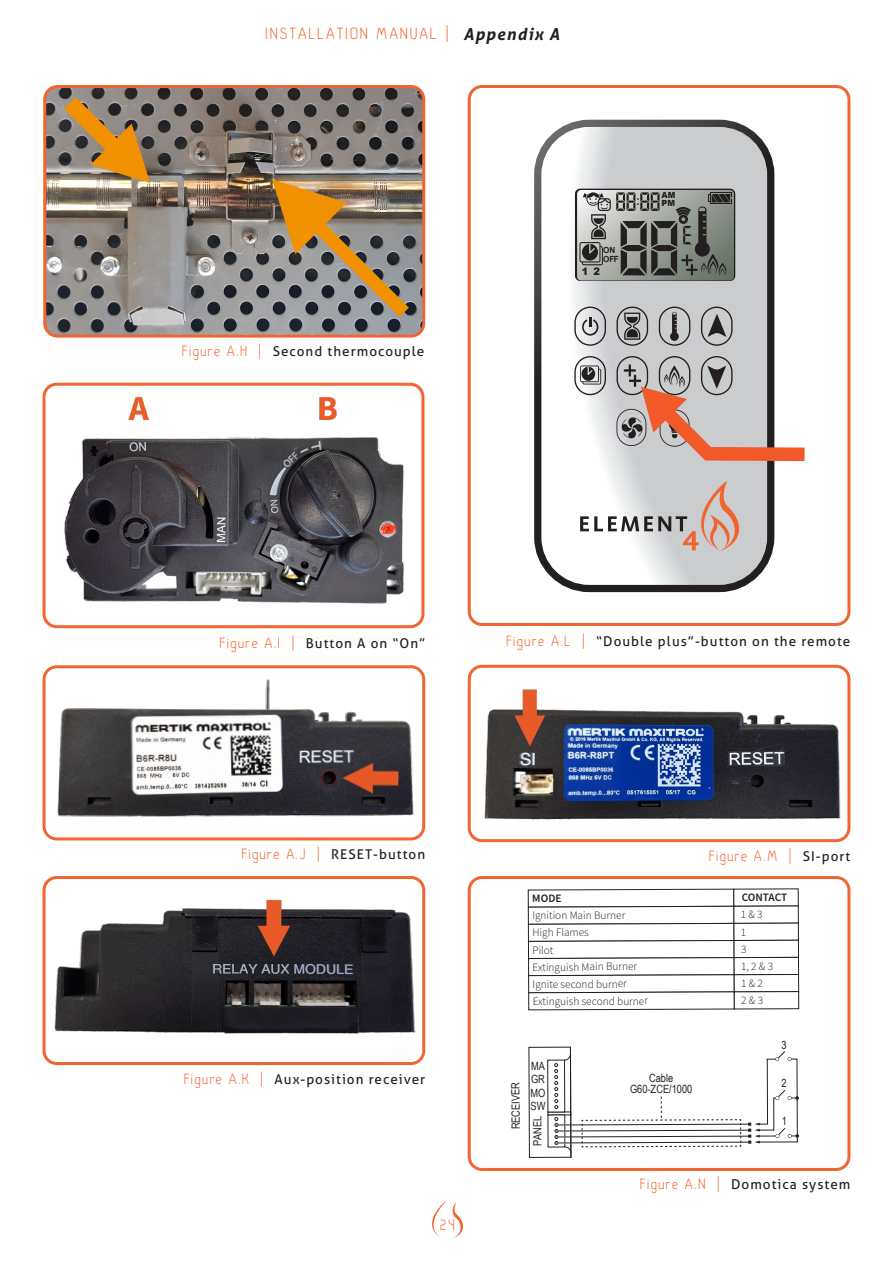
<style>
.page{position:relative;width:893px;height:1263px;background:#fff}
.page>*{position:absolute;margin:0;border:0;box-sizing:border-box;transform-origin:0 0}
.t1{font:300 18px "Hallosans";letter-spacing:.11em;color:#f26431}
.t2{font:300 16.5px "Hallosans";letter-spacing:.075em;color:#f26431}
.t3{font:13.5px "Aller";letter-spacing:.075em;color:#231f20}
.t4{font:300 11.25px/17.1px "Source Sans Pro";letter-spacing:-.005em;color:#231f20}
.t5{font:11.25px/13.6px "Arial Narrow";letter-spacing:-.005em;color:#231f20;text-align:justify}
.t6{font:600 11.25px "Source Sans Pro";letter-spacing:-.015em;color:#231f20}
.t7{font:900 10.2px "Arial";color:#231f20;scale:.96 1}
.t8{font:700 8.4px "Arial";color:#231f20;scale:.96 1}
.t9{font:900 8.4px/7.9px "Arial";color:#231f20;scale:.96 1}
.s1{font-family:"Aller";font-weight:700;font-style:italic;font-size:16.5px;color:#231f20}
.s2{font-family:"Hallosans";font-weight:300;font-size:16.5px;color:#f26431}
.s3{font-weight:600}
.s4{font-family:"Aller";font-weight:400;font-size:13.5px;color:#231f20}
</style>
<div class="page">
<svg style="left:432px;top:1202px;width:13px;height:35px"></svg>
<svg style="left:453px;top:1201px;width:10px;height:37px"></svg>
<img style="left:47px;top:89px;width:374px;height:245px">
<div style="left:43px;top:85px;width:382px;height:253px;border:3px solid #f26431;border-radius:13px"></div>
<img style="left:44px;top:384px;width:379px;height:240px">
<div style="left:43px;top:383px;width:381px;height:245px;border:3px solid #f26431;border-radius:13px"></div>
<img style="left:44px;top:669px;width:380px;height:170px">
<div style="left:43px;top:665px;width:382px;height:175px;border:3px solid #f26431;border-radius:13px"></div>
<img style="left:44px;top:877px;width:380px;height:184px">
<div style="left:43px;top:876px;width:382px;height:189px;border:3px solid #f26431;border-radius:13px"></div>
<svg style="left:542px;top:128px;width:224px;height:456px"></svg>
<div style="left:534px;top:120px;width:240px;height:472px;border:7px solid #fff;border-radius:51px"></div>
<div style="left:575px;top:189px;width:160px;height:92px;border:3px solid #231f20;border-radius:4px"></div>
<div style="left:616px;top:307px;width:32px;height:39px;border:1px solid #231f20;border-radius:15px"></div>
<div style="left:574px;top:307px;width:32px;height:39px;border:1px solid #231f20;border-radius:15px"></div>
<div style="left:701px;top:307px;width:31px;height:39px;border:1px solid #231f20;border-radius:15px"></div>
<div style="left:659px;top:307px;width:31px;height:39px;border:1px solid #231f20;border-radius:15px"></div>
<div style="left:616px;top:356px;width:32px;height:39px;border:1px solid #231f20;border-radius:15px"></div>
<div style="left:574px;top:356px;width:32px;height:39px;border:1px solid #231f20;border-radius:15px"></div>
<div style="left:701px;top:356px;width:31px;height:39px;border:1px solid #231f20;border-radius:15px"></div>
<div style="left:659px;top:356px;width:31px;height:39px;border:1px solid #231f20;border-radius:15px"></div>
<svg style="left:582px;top:317px;width:16px;height:19px"></svg>
<svg style="left:624px;top:313px;width:16px;height:27px"></svg>
<svg style="left:670px;top:312px;width:9px;height:29px"></svg>
<svg style="left:708px;top:314px;width:18px;height:23px"></svg>
<svg style="left:580px;top:365px;width:21px;height:19px"></svg>
<svg style="left:577px;top:190px;width:157px;height:90px;background:#80837e"></svg>
<svg style="left:580px;top:480px;width:162px;height:70px"></svg>
<svg style="left:616px;top:364px;width:189px;height:104px;background:#c9b2ac"></svg>
<div style="left:468px;top:85px;width:382px;height:541px;border:3px solid #f26431;border-radius:13px"></div>
<img style="left:469px;top:666px;width:380px;height:175px">
<div style="left:468px;top:665px;width:382px;height:177px;border:3px solid #f26431;border-radius:13px"></div>
<svg style="left:527px;top:888px;width:273px;height:270px"></svg>
<div style="left:734px;top:889px;width:64px;height:17px;background:#fff"></div>
<div style="left:734px;top:906px;width:64px;height:17px;background:#fff"></div>
<div style="left:734px;top:923px;width:64px;height:18px;background:#fff;border:1px solid #231f20"></div>
<div style="left:734px;top:940px;width:65px;height:18px;background:#fff;border:1px solid #231f20"></div>
<div style="left:734px;top:957px;width:65px;height:18px;background:#fff;border:1px solid #231f20"></div>
<div style="left:734px;top:974px;width:65px;height:18px;background:#fff;border:1px solid #231f20"></div>
<svg style="left:528px;top:889px;width:206px;height:121px"></svg>
<div style="left:734px;top:991px;width:65px;height:18px;background:#fff;border:1px solid #231f20"></div>
<svg style="left:529px;top:1046px;width:270px;height:112px"></svg>
<div style="left:468px;top:876px;width:382px;height:295px;border:3px solid #f26431;border-radius:13px"></div>
<h1 class="t1" style="left:265px;top:24px;width:296px">INSTALLATION MANUAL | <span class="s1">Appendix A</span></h1>
<p class="t3" style="left:182px;top:343px;width:244px"><span class="s2">Figure A.H |</span> Second thermocouple</p>
<p class="t8" style="left:603px;top:244px;width:14px">ON</p>
<p class="t8" style="left:603px;top:253px;width:18px">OFF</p>
<p class="t7" style="left:582px;top:264px;width:20px">1 2</p>
<p class="t9" style="left:661px;top:191px;width:16px">AM<br>PM</p>
<p class="t3" style="left:220px;top:635px;width:207px"><span class="s2">Figure A.I |</span> Button A on “On”</p>
<p class="t3" style="left:506px;top:633px;width:346px"><span class="s2">Figure A.L |</span> “Double plus”-button on the remote</p>
<p class="t3" style="left:242px;top:846px;width:185px"><span class="s2">Figure A.J |</span> RESET-button</p>
<p class="t3" style="left:184px;top:1070px;width:243px"><span class="s2">Figure A.K |</span> Aux-position receiver</p>
<p class="t2" style="left:440px;top:1216px;width:16px">24</p>
<p class="t4" style="left:532px;top:890px;width:117px"><span class="s3">MODE<br></span>Ignition Main Burner<br>High Flames<br>Pilot<br>Extinguish Main Burner<br>Ignite second burner<br>Extinguish second burner</p>
<p class="t2" style="left:709px;top:847px;width:143px">Figure A.M | <span class="s4">SI-port</span></p>
<p class="t6" style="left:742px;top:890px;width:47px">CONTACT</p>
<p class="t4" style="left:741px;top:906px;width:34px">1 &amp; 3<br>1<br>3<br>1, 2 &amp; 3<br>1 &amp; 2<br>2 &amp; 3</p>
<p class="t5" style="left:508px;top:1129px;width:49px;rotate:-90deg">RECEIVER</p>
<p class="t5" style="left:530px;top:1058px;width:17px">MA GR MO SW</p>
<p class="t5" style="left:530px;top:1146px;width:31px;rotate:-90deg">PANEL</p>
<p class="t5" style="left:649px;top:1070px;width:26px">Cable</p>
<p class="t5" style="left:630px;top:1082px;width:64px">G60-ZCE/1000</p>
<p class="t5" style="left:781px;top:1037px;width:7px">3</p>
<p class="t5" style="left:781px;top:1076px;width:7px">2</p>
<p class="t5" style="left:782px;top:1114px;width:7px">1</p>
<p class="t3" style="left:640px;top:1176px;width:212px"><span class="s2">Figure A.N |</span> Domotica system</p>
</div>
